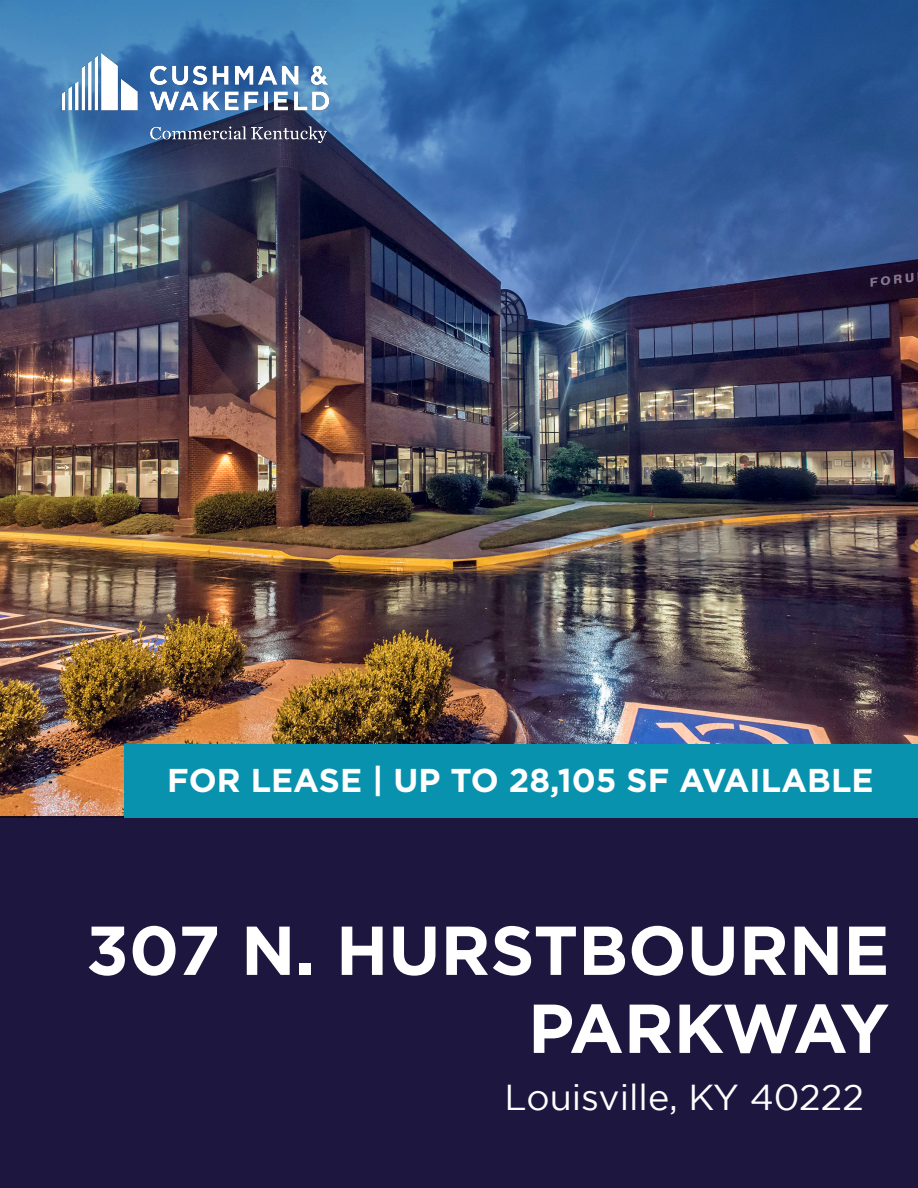
<style>
.page{position:relative;width:918px;height:1188px;background:#fff}
.page>*{position:absolute;margin:0;border:0;box-sizing:border-box;transform-origin:0 0}
.t1{font:700 69px/78px "Gotham";color:#fff;text-align:right}
.t2{font:36px "Gotham";color:#fff}
.t3{font:700 33px "Gotham";color:#fff}
</style>
<div class="page">
<img style="left:0;top:364px;width:918px;height:452px">
<div style="left:0;top:816px;width:918px;height:372px;background:#1d1740"></div>
<img style="left:0;top:0;width:918px;height:364px">
<img style="left:54px;top:54px;width:282px;height:88px">
<div style="left:124px;top:744px;width:794px;height:74px;background:#0892ae"></div>
<p class="t3" style="left:167px;top:762px;width:708px">FOR LEASE | UP TO 28,105 SF AVAILABLE</p>
<p class="t1" style="left:86px;top:910px;width:805px">307 N. HURSTBOURNE<br>PARKWAY</p>
<p class="t2" style="left:505px;top:1077px;width:361px">Louisville, KY 40222</p>
</div>
